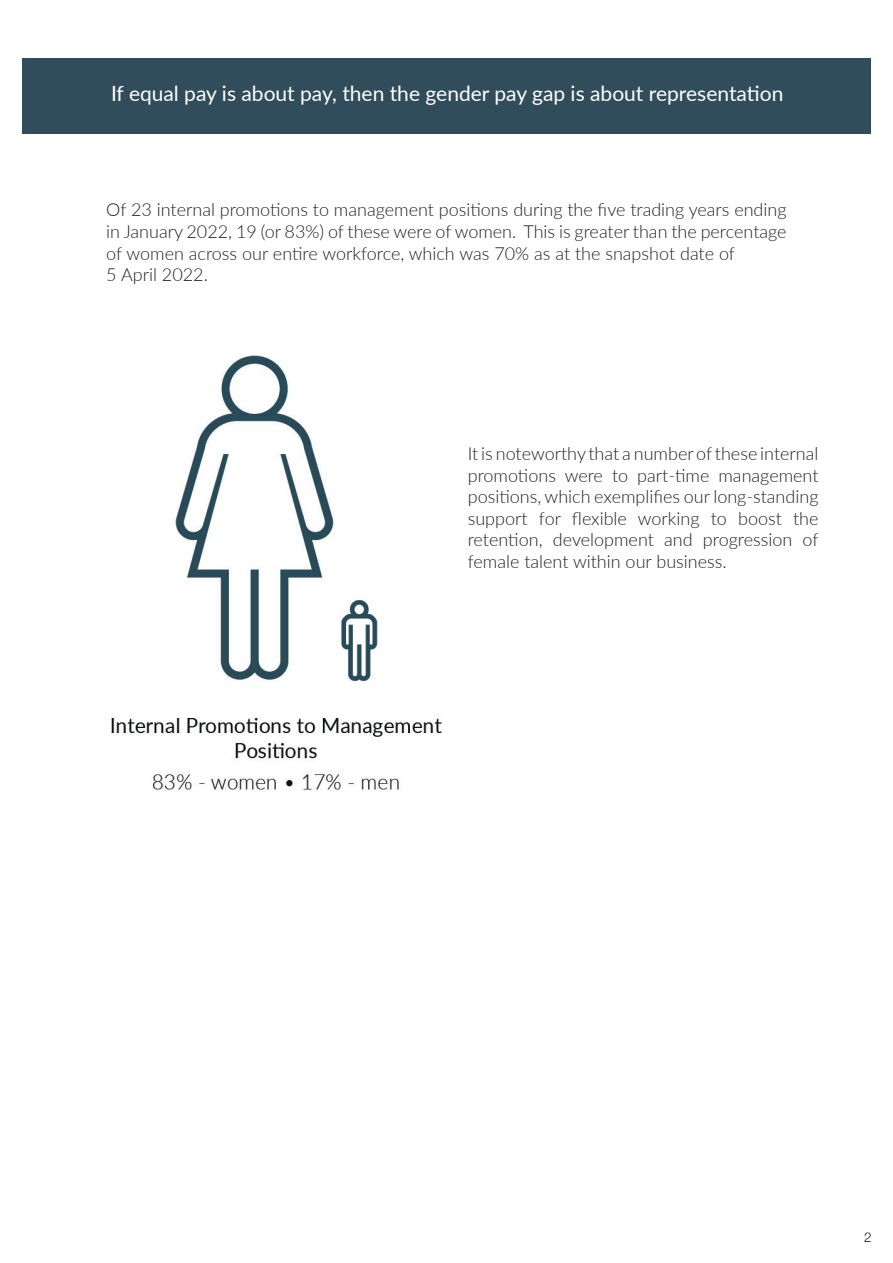
<style>
.page{position:relative;width:893px;height:1263px;background:#fff}
.page>*{position:absolute;margin:0;border:0;box-sizing:border-box;transform-origin:0 0}
.t1{font:21px "Lato";color:#fff}
.t2{font:300 18px/21.6px "Lato";color:#231f20;text-align:justify}
.t3{font:300 13.5px "Helvetica Neue";color:#231f20}
</style>
<div class="page">
<div style="left:22px;top:58px;width:849px;height:76px;background:#314c5a"></div>
<img style="left:111px;top:355px;width:331px;height:435px">
<p class="t1" style="left:111px;top:79px;width:674px">If equal pay is about pay, then the gender pay gap is about representation</p>
<p class="t2" style="left:106px;top:199px;width:682px">Of 23 internal promotions to management positions during the five trading years ending in January 2022, 19 (or 83%) of these were of women. This is greater than the percentage of women across our entire workforce, which was 70% as at the snapshot date of</p>
<p class="t2" style="left:106px;top:263px;width:103px">5 April 2022.</p>
<p class="t2" style="left:468px;top:442px;width:352px">It is noteworthy that a number of these internal promotions were to part-time management positions, which exemplifies our long-standing support for flexible working to boost the retention, development and progression of female talent within our business.</p>
<p class="t3" style="left:864px;top:1226px;width:9px">2</p>
</div>
